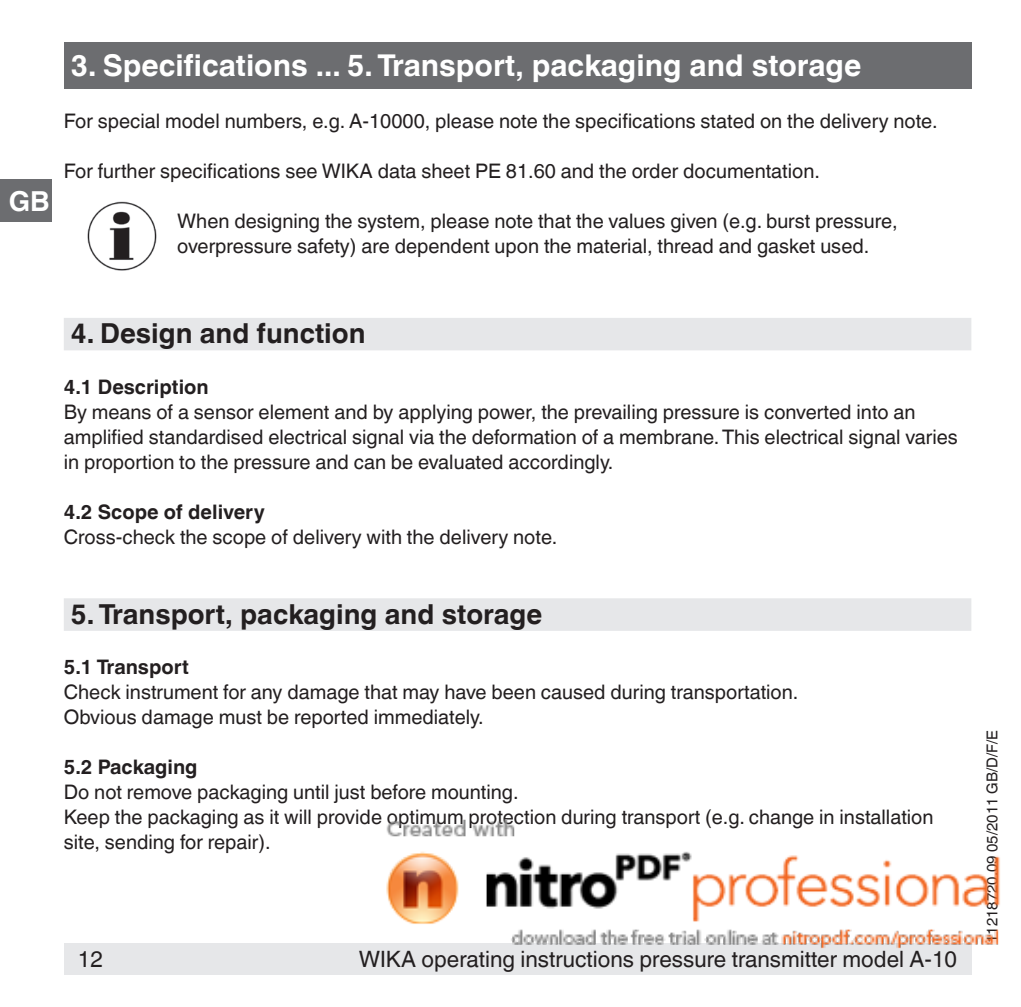
<style>
.page{position:relative;width:1021px;height:1007px;background:#fff}
.page>*{position:absolute;margin:0;border:0;box-sizing:border-box;transform-origin:0 0}
.t1{font:700 30px "Helvetica World";color:#fff}
.t2{font:700 27.5px "Helvetica World";color:#231f20}
.t3{font:700 27.5px "Helvetica World";color:#fff}
.t4{font:22.5px "Helvetica World";color:#231f20}
.t5{font:20px/25px "Helvetica World";color:#231f20}
.t6{font:700 20px "Helvetica World";color:#231f20}
.t7{font:15px "Helvetica World";color:#231f20}
</style>
<div class="page">
<div style="left:64px;top:943px;width:907px;height:31px;background:#e6e7e9"></div>
<div style="left:64px;top:43px;width:907px;height:46px;background:#6c6d70"></div>
<div style="left:0;top:179px;width:51px;height:43px;background:#6c6d70"></div>
<div style="left:64px;top:318px;width:907px;height:32px;background:#e6e7e9"></div>
<div style="left:64px;top:598px;width:907px;height:32px;background:#e6e7e9"></div>
<img style="left:87px;top:201px;width:70px;height:70px">
<img style="left:362px;top:819px;width:638px;height:156px">
<h2 class="t3" style="left:9px;top:185px;width:42px">GB</h2>
<h1 class="t1" style="left:71px;top:48px;width:792px">3. Specifications ... 5. Transport, packaging and storage</h1>
<p class="t5" style="left:64px;top:109px;width:875px">For special model numbers, e.g. A-10000, please note the specifications stated on the delivery note.</p>
<p class="t5" style="left:64px;top:159px;width:757px">For further specifications see WIKA data sheet PE 81.60 and the order documentation.</p>
<p class="t5" style="left:177px;top:209px;width:721px">When designing the system, please note that the values given (e.g. burst pressure, overpressure safety) are dependent upon the material, thread and gasket used.</p>
<h2 class="t2" style="left:71px;top:317px;width:296px">4. Design and function</h2>
<p class="t6" style="left:64px;top:375px;width:146px">4.1 Description</p>
<p class="t5" style="left:64px;top:399px;width:895px">By means of a sensor element and by applying power, the prevailing pressure is converted into an amplified standardised electrical signal via the deformation of a membrane. This electrical signal varies in proportion to the pressure and can be evaluated accordingly.</p>
<p class="t6" style="left:64px;top:500px;width:202px">4.2 Scope of delivery</p>
<p class="t5" style="left:64px;top:524px;width:495px">Cross-check the scope of delivery with the delivery note.</p>
<h2 class="t2" style="left:71px;top:598px;width:473px">5. Transport, packaging and storage</h2>
<p class="t6" style="left:64px;top:655px;width:126px">5.1 Transport</p>
<p class="t5" style="left:64px;top:679px;width:736px">Check instrument for any damage that may have been caused during transportation.<br>Obvious damage must be reported immediately.</p>
<p class="t6" style="left:64px;top:755px;width:135px">5.2 Packaging</p>
<p class="t5" style="left:64px;top:779px;width:871px">Do not remove packaging until just before mounting.<br>Keep the packaging as it will provide optimum protection during transport (e.g. change in installation site, sending for repair).</p>
<p class="t4" style="left:78px;top:946px;width:27px">12</p>
<p class="t4" style="left:359px;top:946px;width:600px">WIKA operating instructions pressure transmitter model A-10</p>
<p class="t7" style="left:983px;top:943px;width:214px;rotate:-90deg">11218720.09 05/2011 GB/D/F/E</p>
</div>
